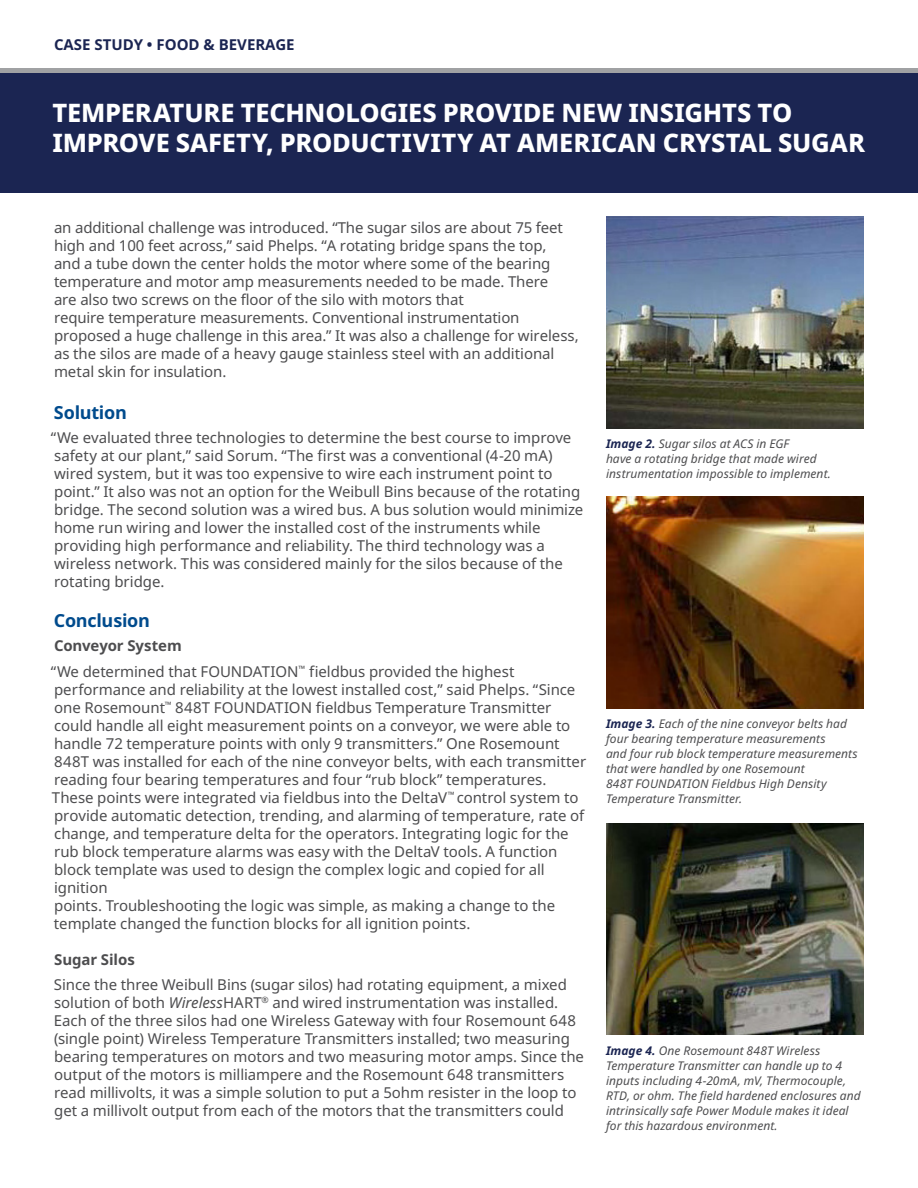
<style>
.page{position:relative;width:918px;height:1188px;background:#fff}
.page>*{position:absolute;margin:0;border:0;box-sizing:border-box;transform-origin:0 0}
.t1{font:800 25.5px/30px "Noto Sans";letter-spacing:-.01em;color:#fff}
.t2{font:700 18px "Noto Sans";letter-spacing:-.015em;color:#004b8d}
.t3{font:15px/18px "Noto Sans";letter-spacing:-.005em;color:#4d4d4f}
.t4{font:700 15px "Noto Sans";color:#1b2552}
.t5{font:700 15px "Noto Sans";letter-spacing:-.005em;color:#4d4d4f}
.t6{font:italic 12px/15px "Noto Sans";letter-spacing:.005em;color:#4d4d4f}
.s1{font-weight:700}
.s2{font-style:italic}
.s3{font-weight:700;color:#1b2552}
</style>
<div class="page">
<div style="left:0;top:68px;width:918px;height:125px;background:#1b2552"></div>
<hr style="left:0;top:68px;width:918px;height:4px;background:#a0a1a3">
<img style="left:606px;top:217px;width:258px;height:211px">
<img style="left:606px;top:497px;width:258px;height:211px">
<img style="left:606px;top:823px;width:258px;height:211px">
<p class="t4" style="left:54px;top:36px;width:242px">CASE STUDY • FOOD &amp; BEVERAGE</p>
<h1 class="t1" style="left:52px;top:98px;width:814px">TEMPERATURE TECHNOLOGIES PROVIDE NEW INSIGHTS TO<br>IMPROVE SAFETY, PRODUCTIVITY AT AMERICAN CRYSTAL SUGAR</h1>
<p class="t3" style="left:54px;top:219px;width:526px">an additional challenge was introduced. “The sugar silos are about 75 feet high and 100 feet across,” said Phelps. “A rotating bridge spans the top,<br>and a tube down the center holds the motor where some of the bearing temperature and motor amp measurements needed to be made. There<br>are also two screws on the floor of the silo with motors that<br>require temperature measurements. Conventional instrumentation proposed a huge challenge in this area.” It was also a challenge for wireless, as the silos are made of a heavy gauge stainless steel with an additional metal skin for insulation.</p>
<p class="t2" style="left:54px;top:402px;width:74px">Solution</p>
<p class="t3" style="left:51px;top:429px;width:534px">“We evaluated three technologies to determine the best course to improve safety at our plant,” said Sorum. “The first was a conventional (4-20 mA) wired system, but it was too expensive to wire each instrument point to point.” It also was not an option for the Weibull Bins because of the rotating bridge. The second solution was a wired bus. A bus solution would minimize home run wiring and lower the installed cost of the instruments while providing high performance and reliability. The third technology was a wireless network. This was considered mainly for the silos because of the rotating bridge.</p>
<p class="t2" style="left:54px;top:610px;width:98px">Conclusion</p>
<p class="t3" style="left:51px;top:634px;width:465px;line-height:25.5px"><span class="s1">Conveyor System<br></span>“We determined that FOUNDATION<sup>™</sup> fieldbus provided the highest</p>
<p class="t3" style="left:52px;top:681px;width:536px">performance and reliability at the lowest installed cost,” said Phelps. “Since one Rosemount<sup>™</sup> 848T FOUNDATION fieldbus Temperature Transmitter could handle all eight measurement points on a conveyor, we were able to handle 72 temperature points with only 9 transmitters.” One Rosemount 848T was installed for each of the nine conveyor belts, with each transmitter reading four bearing temperatures and four “rub block” temperatures.<br>These points were integrated via fieldbus into the DeltaV<sup>™</sup> control system to provide automatic detection, trending, and alarming of temperature, rate of change, and temperature delta for the operators. Integrating logic for the rub block temperature alarms was easy with the DeltaV tools. A function block template was used to design the complex logic and copied for all ignition<br>points. Troubleshooting the logic was simple, as making a change to the template changed the function blocks for all ignition points.</p>
<p class="t5" style="left:54px;top:951px;width:82px">Sugar Silos</p>
<p class="t3" style="left:54px;top:976px;width:532px">Since the three Weibull Bins (sugar silos) had rotating equipment, a mixed solution of both <span class="s2">Wireless</span>HART<sup>®</sup> and wired instrumentation was installed.<br>Each of the three silos had one Wireless Gateway with four Rosemount 648 (single point) Wireless Temperature Transmitters installed; two measuring bearing temperatures on motors and two measuring motor amps. Since the output of the motors is milliampere and the Rosemount 648 transmitters read millivolts, it was a simple solution to put a 5ohm resister in the loop to get a millivolt output from each of the motors that the transmitters could</p>
<p class="t6" style="left:606px;top:437px;width:226px"><span class="s3">Image 2.</span> Sugar silos at ACS in EGF<br>have a rotating bridge that made wired instrumentation impossible to implement.</p>
<p class="t6" style="left:606px;top:717px;width:253px"><span class="s3">Image 3.</span> Each of the nine conveyor belts had four bearing temperature measurements<br>and four rub block temperature measurements that were handled by one Rosemount<br>848T FOUNDATION Fieldbus High Density Temperature Transmitter.</p>
<p class="t6" style="left:606px;top:1043px;width:256px"><span class="s3">Image 4.</span> One Rosemount 848T Wireless Temperature Transmitter can handle up to 4 inputs including 4-20mA, mV, Thermocouple, RTD, or ohm. The field hardened enclosures and intrinsically safe Power Module makes it ideal for this hazardous environment.</p>
</div>
